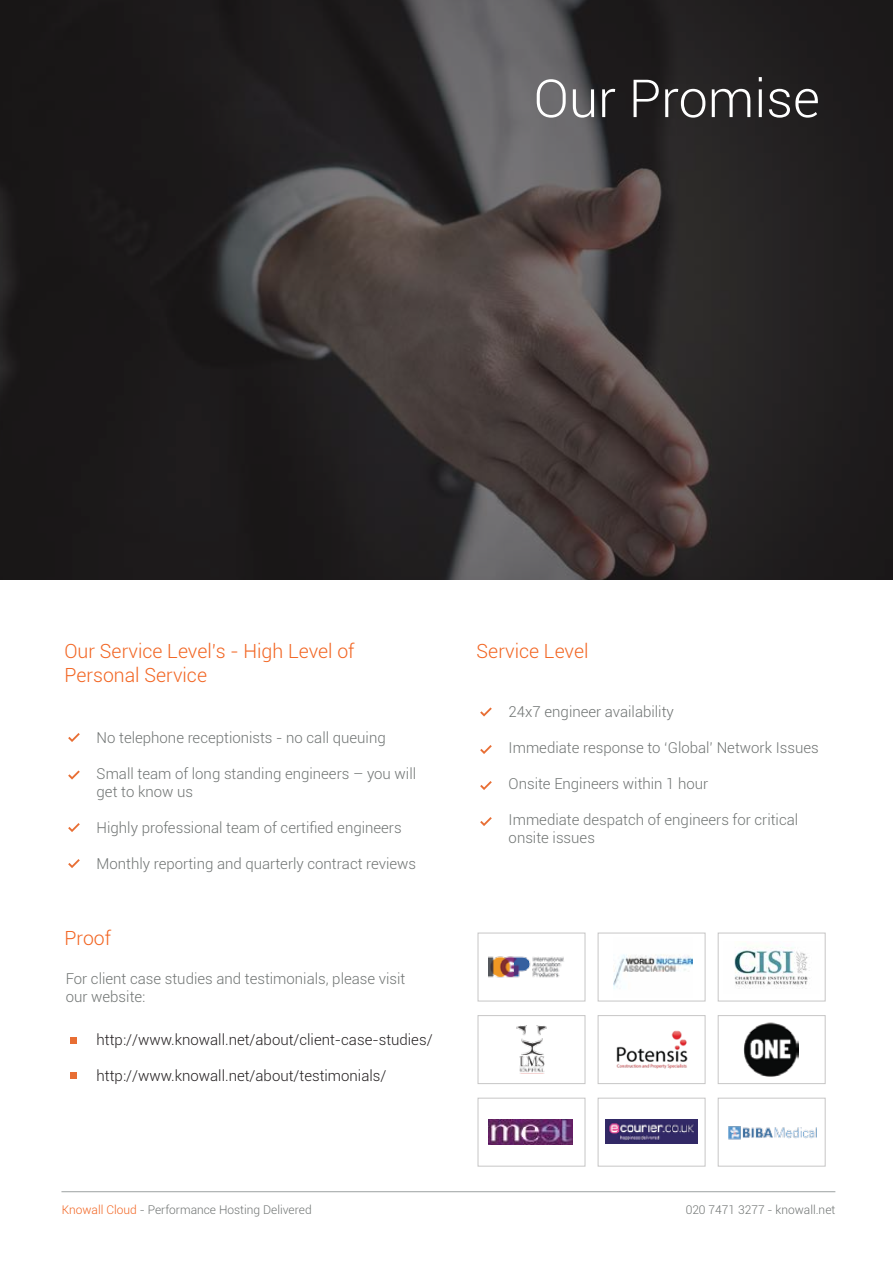
<style>
.page{position:relative;width:893px;height:1263px;background:#fff}
.page>*{position:absolute;margin:0;border:0;box-sizing:border-box;transform-origin:0 0}
.t1{font:300 52.5px "Roboto";color:#fff}
.t2{font:300 19.5px/23.4px "Roboto";color:#f26522}
.t3{font:300 15px/18px "Roboto";color:#707473}
.t4{font:300 15px "Roboto";color:#231f20}
.t5{font:300 12px "Roboto";color:#707473}
.s1{color:#f26522}
</style>
<div class="page">
<img style="left:0;top:0;width:893px;height:580px">
<hr style="left:61px;top:1191px;width:774px;height:1px;background:#9da1a2">
<svg style="left:68px;top:733px;width:12px;height:9px"></svg>
<svg style="left:68px;top:770px;width:12px;height:9px"></svg>
<svg style="left:68px;top:823px;width:12px;height:9px"></svg>
<svg style="left:68px;top:859px;width:12px;height:9px"></svg>
<svg style="left:480px;top:707px;width:12px;height:9px"></svg>
<svg style="left:480px;top:745px;width:12px;height:9px"></svg>
<svg style="left:480px;top:781px;width:12px;height:9px"></svg>
<svg style="left:480px;top:817px;width:12px;height:9px"></svg>
<div style="left:70px;top:1037px;width:6px;height:7px;background:#e86e34"></div>
<svg style="left:70px;top:1072px;width:6px;height:6px"></svg>
<div style="left:478px;top:933px;width:107px;height:68px;border:1px solid #c7c6c6"></div>
<div style="left:598px;top:933px;width:107px;height:68px;border:1px solid #c7c6c6"></div>
<div style="left:718px;top:933px;width:107px;height:68px;border:1px solid #c7c6c6"></div>
<div style="left:478px;top:1015px;width:107px;height:69px;border:1px solid #c7c6c6"></div>
<div style="left:598px;top:1015px;width:107px;height:69px;border:1px solid #c7c6c6"></div>
<div style="left:718px;top:1015px;width:107px;height:69px;border:1px solid #c7c6c6"></div>
<div style="left:478px;top:1098px;width:107px;height:68px;border:1px solid #c7c6c6"></div>
<div style="left:598px;top:1098px;width:107px;height:68px;border:1px solid #c7c6c6"></div>
<div style="left:718px;top:1098px;width:107px;height:68px;border:1px solid #c7c6c6"></div>
<img style="left:488px;top:956px;width:76px;height:22px">
<img style="left:734px;top:947px;width:76px;height:41px">
<img style="left:516px;top:1026px;width:31px;height:47px">
<img style="left:616px;top:1030px;width:72px;height:39px">
<img style="left:744px;top:1022px;width:55px;height:54px">
<img style="left:488px;top:1120px;width:84px;height:24px">
<img style="left:605px;top:1119px;width:92px;height:25px">
<img style="left:728px;top:1126px;width:89px;height:14px">
<img style="left:614px;top:954px;width:79px;height:35px">
<h1 class="t1" style="left:534px;top:62px;width:288px">Our Promise</h1>
<h2 class="t2" style="left:65px;top:639px;width:291px">Our Service Level’s - High Level of<br>Personal Service</h2>
<p class="t3" style="left:97px;top:728px;width:291px">No telephone receptionists - no call queuing</p>
<p class="t3" style="left:97px;top:764px;width:321px">Small team of long standing engineers – you will get to know us</p>
<p class="t3" style="left:97px;top:818px;width:307px">Highly professional team of certified engineers</p>
<p class="t3" style="left:97px;top:854px;width:321px">Monthly reporting and quarterly contract reviews</p>
<h2 class="t2" style="left:65px;top:926px;width:48px">Proof</h2>
<p class="t3" style="left:66px;top:969px;width:341px">For client case studies and testimonials, please visit our website:</p>
<p class="t4" style="left:97px;top:1029px;width:337px">http://www.knowall.net/about/client-case-studies/</p>
<p class="t4" style="left:97px;top:1065px;width:291px">http://www.knowall.net/about/testimonials/</p>
<h2 class="t2" style="left:476px;top:639px;width:113px">Service Level</h2>
<p class="t3" style="left:509px;top:702px;width:167px">24x7 engineer availability</p>
<p class="t3" style="left:509px;top:738px;width:312px">Immediate response to ‘Global’ Network Issues</p>
<p class="t3" style="left:509px;top:774px;width:201px">Onsite Engineers within 1 hour</p>
<p class="t3" style="left:509px;top:810px;width:291px">Immediate despatch of engineers for critical onsite issues</p>
<p class="t5" style="left:62px;top:1201px;width:251px"><span class="s1">Knowall Cloud</span> - Performance Hosting Delivered</p>
<p class="t5" style="left:686px;top:1201px;width:151px">020 7471 3277 - knowall.net</p>
</div>
